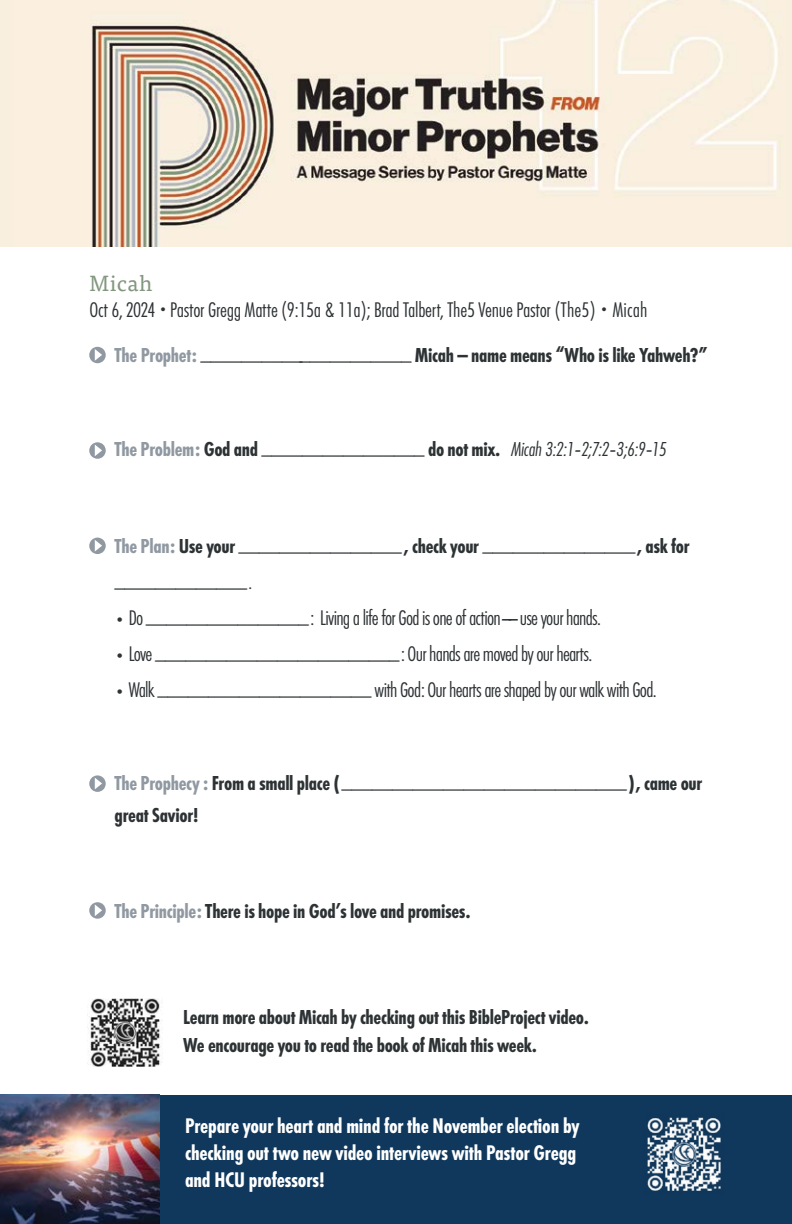
<style>
.page{position:relative;width:792px;height:1224px;background:#fff}
.page>*{position:absolute;margin:0;border:0;box-sizing:border-box;transform-origin:0 0}
.t1{font:300 22px "Futura Con";letter-spacing:-.035em;color:#2d3234}
.t2{font:700 22px/27px "Futura Con";letter-spacing:-.01em;color:#fff}
.t3{font:300 22px "Futura Con";letter-spacing:-.015em;color:#2d3234}
.t4{font:22px "Tisa Pro";letter-spacing:.02em;color:#82977e}
.t5{font:700 21px/28px "Futura Con";letter-spacing:-.015em;color:#2d3234}
.t6{font:300 21px/36px "Futura Con";color:#2d3234}
.t7{font:italic 300 21px "Futura Con";letter-spacing:-.015em;color:#2d3234}
.s1{font-size:14px}
.s2{color:#9098a1}
.s3{font-weight:300}
.s4{font-weight:700;font-style:normal;color:#9098a1}
.s5{font-weight:700;font-style:normal}
.s6{font-style:normal}
.s7{font-weight:700;color:#9098a1}
.s8{font-weight:700}
.s9{font-size:16px}
.s10{font-size:21px}
</style>
<div class="page">
<div style="left:0;top:0;width:792px;height:246px;background:#f8efdf"></div>
<img style="left:91px;top:0;width:687px;height:246px">
<div style="left:0;top:1095px;width:792px;height:129px;background:#0f385c"></div>
<img style="left:87px;top:998px;width:75px;height:68px">
<svg style="left:89px;top:442px;width:17px;height:17px"></svg>
<svg style="left:89px;top:538px;width:17px;height:16px"></svg>
<svg style="left:89px;top:775px;width:17px;height:17px"></svg>
<svg style="left:89px;top:902px;width:17px;height:17px"></svg>
<img style="left:0;top:1094px;width:160px;height:130px">
<img style="left:647px;top:1117px;width:74px;height:74px">
<svg style="left:89px;top:347px;width:17px;height:16px"></svg>
<p class="t4" style="left:90px;top:267px;width:64px">Micah</p>
<p class="t3" style="left:90px;top:297px;width:559px">Oct 6, 2024 <span class="s1">•</span> Pastor Gregg Matte (9:15a &amp; 11a); Brad Talbert, The5 Venue Pastor (The5) <span class="s1">•</span> Micah</p>
<p class="t5" style="left:115px;top:341px;width:595px"><span class="s2">The Prophet:</span> <span class="s3">_____________________</span> Micah — name means “Who is like Yahweh?”</p>
<p class="t7" style="left:114px;top:437px;width:554px"><span class="s4">The Problem:</span> <span class="s5">God and</span> <span class="s6">________________</span> <span class="s5">do not mix.</span> Micah 3:2:1–2;7:2–3;6:9–15</p>
<p class="t6" style="left:114px;top:526px;width:577px"><span class="s7">The Plan:</span> <span class="s8">Use your</span> ________________<span class="s8">, check your</span> _______________<span class="s8">, ask for </span>_____________.</p>
<p class="t1" style="left:114px;top:605px;width:488px"><span class="s9">•</span> Do <span class="s10">________________</span>: Living a life for God is one of action——use your hands.</p>
<p class="t1" style="left:114px;top:641px;width:479px"><span class="s9">•</span> Love <span class="s10">________________________</span>: Our hands are moved by our hearts.</p>
<p class="t1" style="left:114px;top:677px;width:544px"><span class="s9">•</span> Walk <span class="s10">_____________________</span> with God: Our hearts are shaped by our walk with God.</p>
<p class="t5" style="left:114px;top:765px;width:589px;line-height:34px"><span class="s2">The Prophecy :</span> From a small place (<span class="s3">____________________________</span>), came our great Savior!</p>
<p class="t5" style="left:114px;top:897px;width:358px"><span class="s2">The Principle:</span> There is hope in God’s love and promises.</p>
<p class="t5" style="left:183px;top:1003px;width:408px">Learn more about Micah by checking out this BibleProject video.<br>We encourage you to read the book of Micah this week.</p>
<p class="t2" style="left:185px;top:1112px;width:396px">Prepare your heart and mind for the November election by checking out two new video interviews with Pastor Gregg and HCU professors!</p>
</div>
